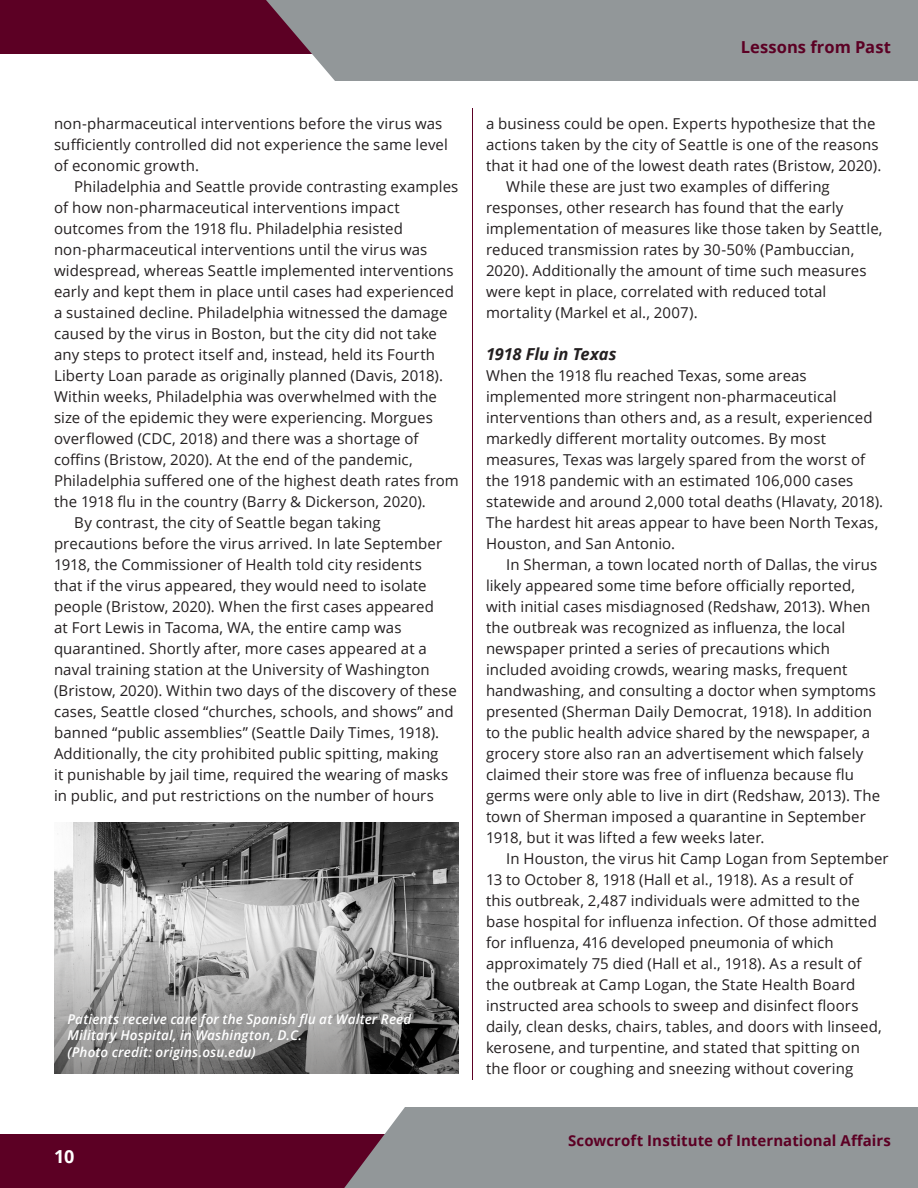
<style>
.page{position:relative;width:918px;height:1188px;background:#fff}
.page>*{position:absolute;margin:0;border:0;box-sizing:border-box;transform-origin:0 0}
.t1{font:700 18px "Open Sans";color:#fff}
.t2{font:700 16.5px "Open Sans";letter-spacing:.005em;color:#5c0024}
.t3{font:italic 700 16.5px "Open Sans";letter-spacing:-.005em;color:#231f20}
.t4{font:15px/21px "Open Sans";letter-spacing:.005em;color:#231f20}
.t5{font:700 15px "Open Sans";letter-spacing:.005em;color:#5c0024}
.t6{font:italic 600 13.5px/16.5px "Open Sans";letter-spacing:.01em;color:#fff}
</style>
<div class="page">
<div style="left:0;top:1134px;width:918px;height:54px;background:#5c0024"></div>
<div style="left:0;top:0;width:918px;height:54px;background:#5c0024"></div>
<div style="left:344px;top:1107px;width:574px;height:81px;background:#929799"></div>
<div style="left:266px;top:0;width:652px;height:81px;background:#929799"></div>
<hr style="left:472px;top:108px;width:1px;height:972px;background:#5c0024">
<img style="left:54px;top:822px;width:405px;height:104px">
<svg style="left:54px;top:926px;width:405px;height:148px;background:#8e8d8d"></svg>
<p class="t4" style="left:54px;top:113px;width:395px">non-pharmaceutical interventions before the virus was sufficiently controlled did not experience the same level of economic growth.</p>
<p class="t4" style="left:54px;top:176px;width:406px;text-indent:20px">Philadelphia and Seattle provide contrasting examples of how non-pharmaceutical interventions impact outcomes from the 1918 flu. Philadelphia resisted non-pharmaceutical interventions until the virus was widespread, whereas Seattle implemented interventions early and kept them in place until cases had experienced a sustained decline. Philadelphia witnessed the damage caused by the virus in Boston, but the city did not take any steps to protect itself and, instead, held its Fourth Liberty Loan parade as originally planned (Davis, 2018).<br>Within weeks, Philadelphia was overwhelmed with the size of the epidemic they were experiencing. Morgues overflowed (CDC, 2018) and there was a shortage of coffins (Bristow, 2020). At the end of the pandemic, Philadelphia suffered one of the highest death rates from the 1918 flu in the country (Barry &amp; Dickerson, 2020).</p>
<p class="t4" style="left:54px;top:512px;width:404px;text-indent:20px">By contrast, the city of Seattle began taking precautions before the virus arrived. In late September 1918, the Commissioner of Health told city residents<br>that if the virus appeared, they would need to isolate people (Bristow, 2020). When the first cases appeared<br>at Fort Lewis in Tacoma, WA, the entire camp was quarantined. Shortly after, more cases appeared at a naval training station at the University of Washington (Bristow, 2020). Within two days of the discovery of these cases, Seattle closed “churches, schools, and shows” and banned “public assemblies” (Seattle Daily Times, 1918).<br>Additionally, the city prohibited public spitting, making<br>it punishable by jail time, required the wearing of masks in public, and put restrictions on the number of hours</p>
<p class="t6" style="left:68px;top:1010px;width:345px">Patients receive care for the Spanish flu at Walter Reed<br>Military Hospital, in Washington, D.C.</p>
<p class="t6" style="left:68px;top:1043px;width:190px">(Photo credit: origins.osu.edu)</p>
<p class="t1" style="left:54px;top:1144px;width:22px">10</p>
<p class="t2" style="left:741px;top:35px;width:152px">Lessons from Past</p>
<p class="t4" style="left:486px;top:113px;width:397px">a business could be open. Experts hypothesize that the actions taken by the city of Seattle is one of the reasons that it had one of the lowest death rates (Bristow, 2020).</p>
<p class="t4" style="left:486px;top:176px;width:398px;text-indent:20px">While these are just two examples of differing responses, other research has found that the early implementation of measures like those taken by Seattle, reduced transmission rates by 30-50% (Pambuccian, 2020). Additionally the amount of time such measures were kept in place, correlated with reduced total mortality (Markel et al., 2007).</p>
<p class="t3" style="left:486px;top:342px;width:132px">1918 Flu in Texas</p>
<p class="t4" style="left:486px;top:365px;width:399px">When the 1918 flu reached Texas, some areas implemented more stringent non-pharmaceutical interventions than others and, as a result, experienced markedly different mortality outcomes. By most measures, Texas was largely spared from the worst of the 1918 pandemic with an estimated 106,000 cases statewide and around 2,000 total deaths (Hlavaty, 2018).<br>The hardest hit areas appear to have been North Texas, Houston, and San Antonio.</p>
<p class="t4" style="left:486px;top:554px;width:396px;text-indent:20px">In Sherman, a town located north of Dallas, the virus likely appeared some time before officially reported, with initial cases misdiagnosed (Redshaw, 2013). When the outbreak was recognized as influenza, the local newspaper printed a series of precautions which included avoiding crowds, wearing masks, frequent handwashing, and consulting a doctor when symptoms presented (Sherman Daily Democrat, 1918). In addition to the public health advice shared by the newspaper, a grocery store also ran an advertisement which falsely claimed their store was free of influenza because flu germs were only able to live in dirt (Redshaw, 2013). The town of Sherman imposed a quarantine in September 1918, but it was lifted a few weeks later.</p>
<p class="t4" style="left:486px;top:848px;width:404px;text-indent:20px">In Houston, the virus hit Camp Logan from September 13 to October 8, 1918 (Hall et al., 1918). As a result of<br>this outbreak, 2,487 individuals were admitted to the base hospital for influenza infection. Of those admitted for influenza, 416 developed pneumonia of which approximately 75 died (Hall et al., 1918). As a result of<br>the outbreak at Camp Logan, the State Health Board instructed area schools to sweep and disinfect floors daily, clean desks, chairs, tables, and doors with linseed, kerosene, and turpentine, and stated that spitting on<br>the floor or coughing and sneezing without covering</p>
<p class="t5" style="left:568px;top:1130px;width:324px">Scowcroft Institute of International Affairs</p>
</div>
